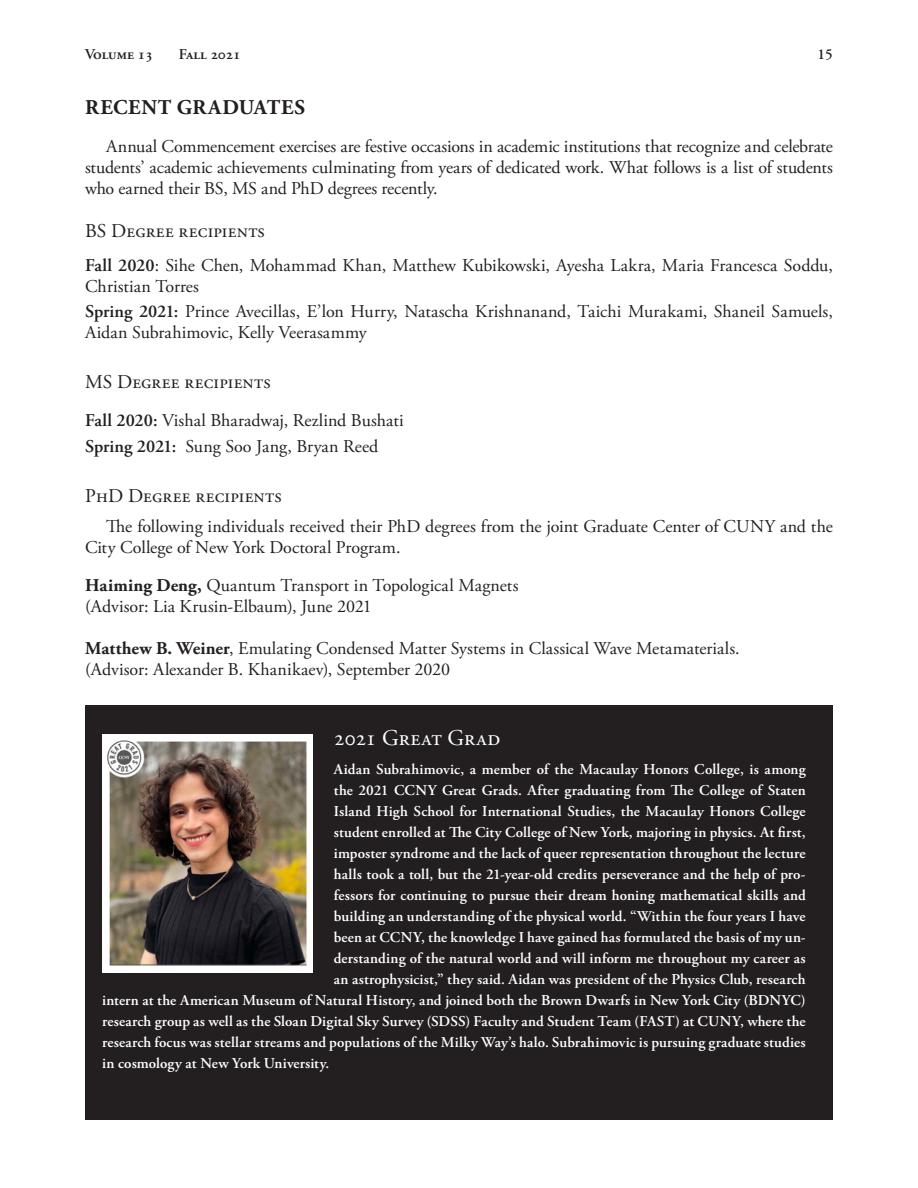
<style>
.page{position:relative;width:918px;height:1188px;background:#fff}
.page>*{position:absolute;margin:0;border:0;box-sizing:border-box;transform-origin:0 0}
.Box2_SubTitle{font:22.5px "Adobe Garamond Pro";letter-spacing:-.005em;color:#fff}
.Box2_Title{font:700 21px "Adobe Garamond Pro";letter-spacing:.03em;color:#231f20}
.Box2_BodyText_Black{font:19.5px "Adobe Garamond Pro";letter-spacing:.01em;color:#231f20}
.Box2_SubTitle-2{font:19.5px "Adobe Garamond Pro";letter-spacing:.01em;color:#231f20}
.Box2_BodyText_Black-2{font:18px/21px "Adobe Garamond Pro";color:#231f20}
.Box1_BodyText_White{font:600 15px "Adobe Garamond Pro";letter-spacing:.005em;color:#fff}
.t1{font:600 15px "Adobe Garamond Pro";color:#231f20}
.s1{font-weight:600}
.s2{font-weight:700}
</style>
<div class="page">
<div style="left:85px;top:705px;width:748px;height:415px;background:#231f20"></div>
<img style="left:102px;top:735px;width:211px;height:237px">
<p class="t1" style="left:85px;top:45px;width:69px">Volume 13</p>
<p class="t1" style="left:179px;top:45px;width:64px">Fall 2021</p>
<p class="t1" style="left:818px;top:45px;width:17px">15</p>
<p class="Box2_Title" style="left:85px;top:95px;width:221px">RECENT GRADUATES</p>
<p class="Box2_BodyText_Black-2" style="left:85px;top:137px;width:749px;text-align:justify;text-indent:21px">Annual Commencement exercises are festive occasions in academic institutions that recognize and celebrate students’ academic achievements culminating from years of dedicated work. What follows is a list of students who earned their BS, MS and PhD degrees recently.</p>
<p class="Box2_SubTitle-2" style="left:85px;top:219px;width:181px">BS Degree recipients</p>
<p class="Box2_BodyText_Black-2" style="left:85px;top:255px;width:749px"><span class="s1">Fall 2020</span>: Sihe Chen, Mohammad Khan, Matthew Kubikowski, Ayesha Lakra, Maria Francesca Soddu,<br>Christian Torres</p>
<p class="Box2_BodyText_Black-2" style="left:85px;top:301px;width:749px"><span class="s1">Spring 2021:</span> Prince Avecillas, E’lon Hurry, Natascha Krishnanand, Taichi Murakami, Shaneil Samuels,<br>Aidan Subrahimovic, Kelly Veerasammy</p>
<p class="Box2_BodyText_Black" style="left:85px;top:370px;width:187px">MS Degree recipients</p>
<p class="Box2_BodyText_Black-2" style="left:85px;top:411px;width:320px"><span class="s1">Fall 2020:</span> Vishal Bharadwaj, Rezlind Bushati</p>
<p class="Box2_BodyText_Black-2" style="left:85px;top:436px;width:295px"><span class="s1">Spring 2021:</span> Sung Soo Jang, Bryan Reed</p>
<p class="Box2_BodyText_Black" style="left:85px;top:484px;width:198px">PhD Degree recipients</p>
<p class="Box2_BodyText_Black-2" style="left:85px;top:516px;width:749px;text-indent:21px">The following individuals received their PhD degrees from the joint Graduate Center of CUNY and the<br>City College of New York Doctoral Program.</p>
<p class="Box2_BodyText_Black-2" style="left:85px;top:575px;width:435px"><span class="s2">Haiming Deng,</span> Quantum Transport in Topological Magnets</p>
<p class="Box2_BodyText_Black-2" style="left:85px;top:596px;width:288px">(Advisor: Lia Krusin-Elbaum), June 2021</p>
<p class="Box2_BodyText_Black-2" style="left:85px;top:638px;width:656px"><span class="s2">Matthew B. Weiner</span>, Emulating Condensed Matter Systems in Classical Wave Metamaterials.</p>
<p class="Box2_BodyText_Black-2" style="left:85px;top:659px;width:367px">(Advisor: Alexander B. Khanikaev), September 2020</p>
<p class="Box2_SubTitle" style="left:334px;top:724px;width:168px">2021 Great Grad</p>
<p class="Box1_BodyText_White" style="left:334px;top:761px;width:473px">Aidan Subrahimovic, a member of the Macaulay Honors College, is among</p>
<p class="Box1_BodyText_White" style="left:334px;top:782px;width:473px">the 2021 CCNY Great Grads. After graduating from The College of Staten</p>
<p class="Box1_BodyText_White" style="left:334px;top:803px;width:473px">Island High School for International Studies, the Macaulay Honors College</p>
<p class="Box1_BodyText_White" style="left:334px;top:824px;width:474px">student enrolled at The City College of New York, majoring in physics. At first,</p>
<p class="Box1_BodyText_White" style="left:334px;top:845px;width:473px">imposter syndrome and the lack of queer representation throughout the lecture</p>
<p class="Box1_BodyText_White" style="left:334px;top:866px;width:473px">halls took a toll, but the 21-year-old credits perseverance and the help of pro-</p>
<p class="Box1_BodyText_White" style="left:334px;top:887px;width:473px">fessors for continuing to pursue their dream honing mathematical skills and</p>
<p class="Box1_BodyText_White" style="left:334px;top:908px;width:473px">building an understanding of the physical world. “Within the four years I have</p>
<p class="Box1_BodyText_White" style="left:334px;top:929px;width:473px">been at CCNY, the knowledge I have gained has formulated the basis of my un-</p>
<p class="Box1_BodyText_White" style="left:334px;top:950px;width:473px">derstanding of the natural world and will inform me throughout my career as</p>
<p class="Box1_BodyText_White" style="left:334px;top:971px;width:473px">an astrophysicist,” they said. Aidan was president of the Physics Club, research</p>
<p class="Box1_BodyText_White" style="left:102px;top:992px;width:705px">intern at the American Museum of Natural History, and joined both the Brown Dwarfs in New York City (BDNYC)</p>
<p class="Box1_BodyText_White" style="left:102px;top:1013px;width:705px">research group as well as the Sloan Digital Sky Survey (SDSS) Faculty and Student Team (FAST) at CUNY, where the</p>
<p class="Box1_BodyText_White" style="left:102px;top:1034px;width:705px">research focus was stellar streams and populations of the Milky Way’s halo. Subrahimovic is pursuing graduate studies</p>
<p class="Box1_BodyText_White" style="left:102px;top:1055px;width:229px">in cosmology at New York University.</p>
</div>
